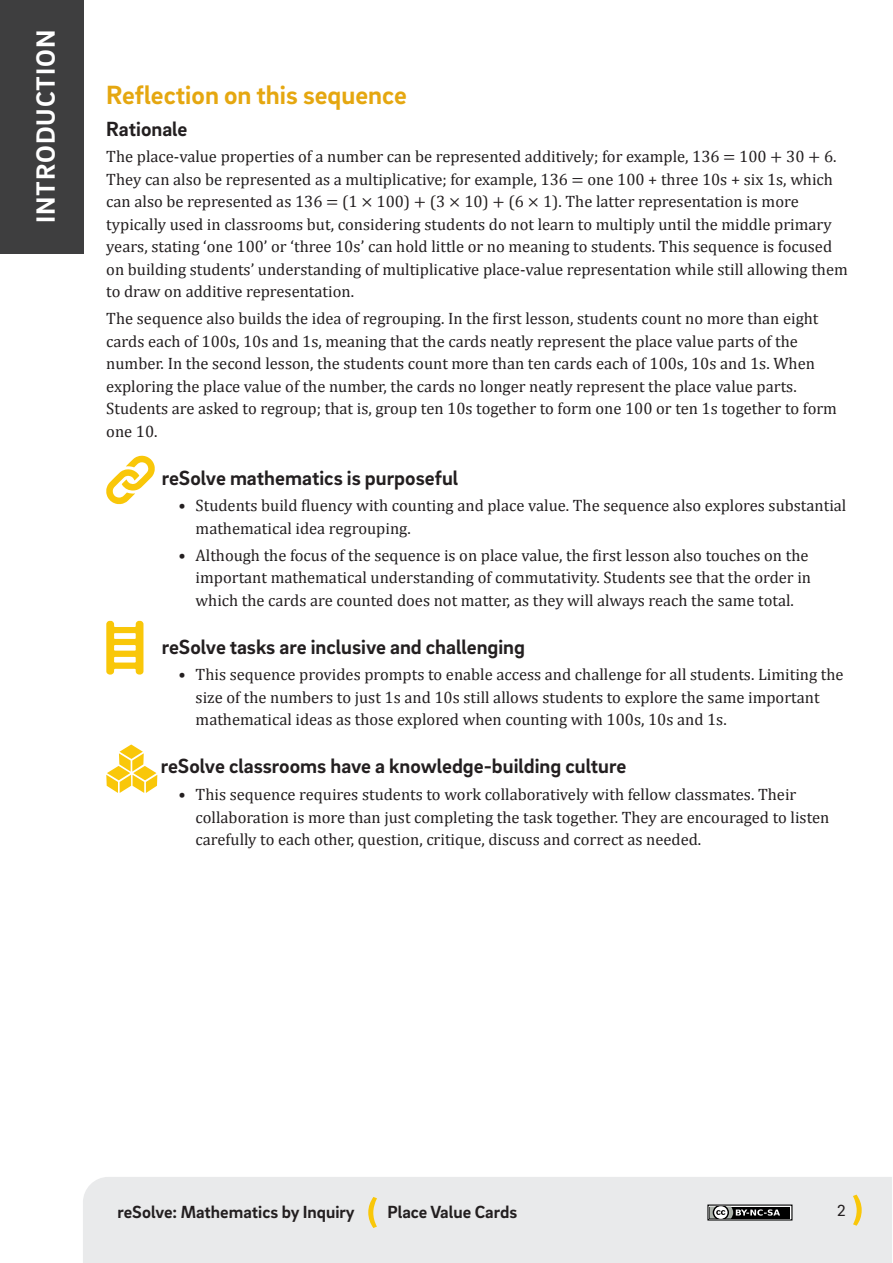
<style>
.page{position:relative;width:893px;height:1263px;background:#fff}
.page>*{position:absolute;margin:0;border:0;box-sizing:border-box;transform-origin:0 0}
.t1{font:700 27px "Brix Sans";color:#e5a710}
.t2{font:700 27px "Brix Sans";letter-spacing:.035em;color:#fff}
.t3{font:700 21px "Brix Sans";color:#231f20}
.t4{font:700 18px "Brix Sans";color:#231f20}
.t5{font:16.5px/22.5px "Cambria";color:#231f20}
.t6{font:16.5px "Brix Sans";color:#231f20}
.s1{font-family:"Cambria Math"}
</style>
<div class="page">
<div style="left:83px;top:1177px;width:809px;height:86px;background:#e9eaeb"></div>
<svg style="left:853px;top:1194px;width:9px;height:32px"></svg>
<svg style="left:368px;top:1197px;width:9px;height:31px"></svg>
<div style="left:707px;top:1204px;width:85px;height:16px;border:1px solid #000"></div>
<div style="left:709px;top:1206px;width:81px;height:12px;background:#000"></div>
<svg style="left:709px;top:1206px;width:71px;height:12px"></svg>
<div style="left:0;top:0;width:84px;height:253px;background:#3e3e3f"></div>
<svg style="left:106px;top:456px;width:49px;height:48px"></svg>
<svg style="left:106px;top:621px;width:37px;height:54px"></svg>
<svg style="left:106px;top:744px;width:51px;height:49px"></svg>
<p class="t2" style="left:28px;top:223px;width:195px;rotate:-90deg">INTRODUCTION</p>
<p class="t1" style="left:106px;top:78px;width:302px">Reflection on this sequence</p>
<p class="t3" style="left:106px;top:115px;width:83px">Rationale</p>
<p class="t5" style="left:106px;top:145px;width:743px">The place-value properties of a number can be represented additively; for example, 136 <span class="s1">=</span> 100 <span class="s1">+</span> 30 <span class="s1">+</span> 6.<br>They can also be represented as a multiplicative; for example, 136 <span class="s1">=</span> one 100 + three 10s + six 1s, which can also be represented as 136 <span class="s1">=</span> (1 <span class="s1">×</span> 100) <span class="s1">+</span> (3 <span class="s1">×</span> 10) <span class="s1">+</span> (6 <span class="s1">×</span> 1). The latter representation is more typically used in classrooms but, considering students do not learn to multiply until the middle primary years, stating ‘one 100’ or ‘three 10s’ can hold little or no meaning to students. This sequence is focused on building students’ understanding of multiplicative place-value representation while still allowing them to draw on additive representation.</p>
<p class="t5" style="left:106px;top:307px;width:732px">The sequence also builds the idea of regrouping. In the first lesson, students count no more than eight cards each of 100s, 10s and 1s, meaning that the cards neatly represent the place value parts of the number. In the second lesson, the students count more than ten cards each of 100s, 10s and 1s. When exploring the place value of the number, the cards no longer neatly represent the place value parts.<br>Students are asked to regroup; that is, group ten 10s together to form one 100 or ten 1s together to form one 10.</p>
<p class="t3" style="left:162px;top:464px;width:298px">reSolve mathematics is purposeful</p>
<p class="t5" style="left:196px;top:494px;width:652px;text-indent:-17px">• Students build fluency with counting and place value. The sequence also explores substantial mathematical idea regrouping.</p>
<p class="t5" style="left:196px;top:544px;width:617px;text-indent:-17px">• Although the focus of the sequence is on place value, the first lesson also touches on the important mathematical understanding of commutativity. Students see that the order in which the cards are counted does not matter, as they will always reach the same total.</p>
<p class="t3" style="left:162px;top:633px;width:365px">reSolve tasks are inclusive and challenging</p>
<p class="t5" style="left:196px;top:663px;width:650px;text-indent:-17px">• This sequence provides prompts to enable access and challenge for all students. Limiting the size of the numbers to just 1s and 10s still allows students to explore the same important mathematical ideas as those explored when counting with 100s, 10s and 1s.</p>
<p class="t3" style="left:161px;top:752px;width:467px">reSolve classrooms have a knowledge-building culture</p>
<p class="t5" style="left:196px;top:783px;width:635px;text-indent:-17px">• This sequence requires students to work collaboratively with fellow classmates. Their collaboration is more than just completing the task together. They are encouraged to listen carefully to each other, question, critique, discuss and correct as needed.</p>
<p class="t4" style="left:118px;top:1200px;width:239px">reSolve: Mathematics by Inquiry</p>
<p class="t4" style="left:387px;top:1200px;width:131px">Place Value Cards</p>
<p class="t6" style="left:837px;top:1200px;width:10px">2</p>
</div>
